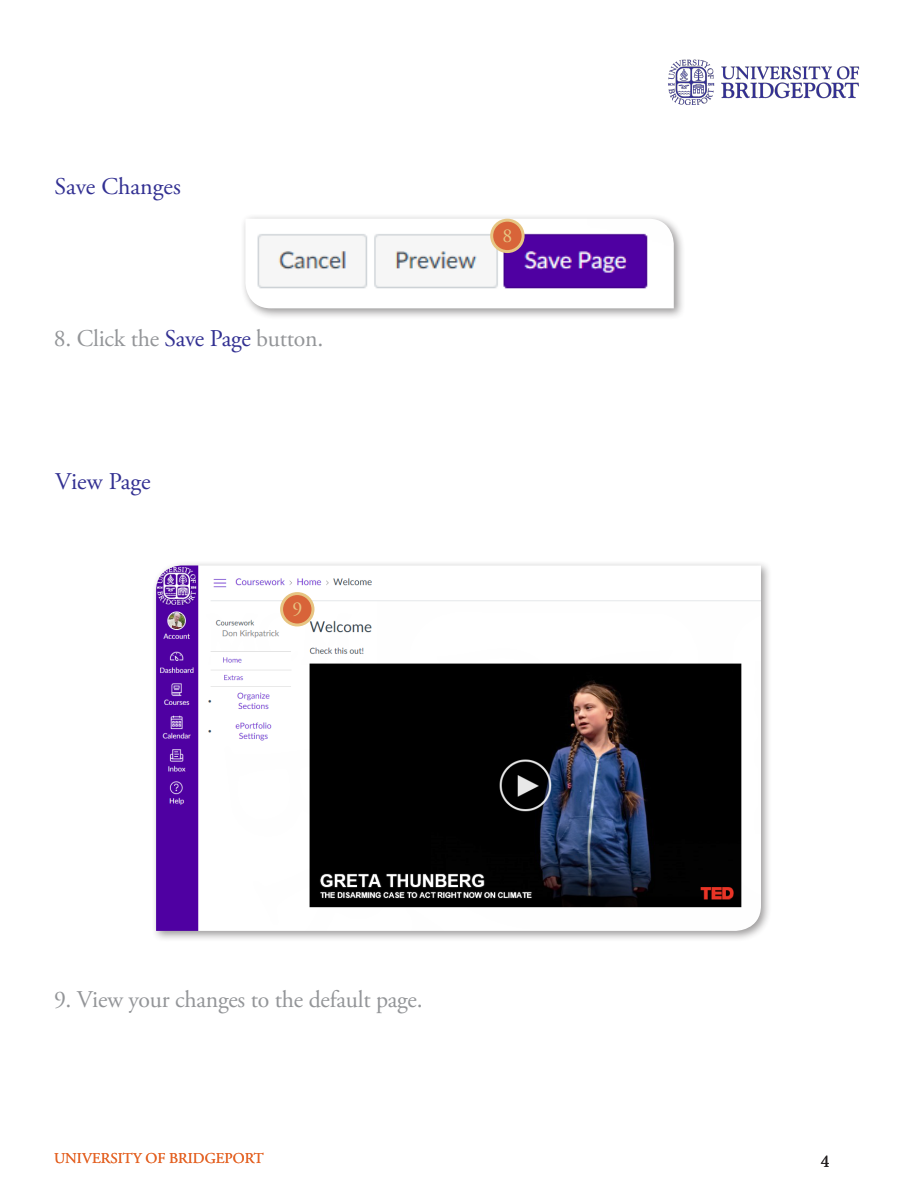
<style>
.page{position:relative;width:918px;height:1188px;background:#fff}
.page>*{position:absolute;margin:0;border:0;box-sizing:border-box;transform-origin:0 0}
.t1{font:24px "Adobe Garamond Pro";letter-spacing:-.01em;color:#939598}
.t2{font:24px "Adobe Garamond Pro";color:#323092}
.t3{font:19.8px "Adobe Garamond Pro";color:#e7c582}
.t4{font:18px "Minion Pro";color:#231f20}
.t5{font:15px "Adobe Garamond Pro";color:#e46325}
.s1{color:#323092}
</style>
<div class="page">
<img style="left:668px;top:59px;width:192px;height:46px">
<div style="left:151px;top:560px;width:622px;height:382px;background:#231f20;opacity:.45"></div>
<img style="left:156px;top:566px;width:605px;height:365px">
<div style="left:282px;top:594px;width:31px;height:31px;background:#d86439;border-radius:50%"></div>
<div style="left:280px;top:592px;width:34px;height:34px;border:3px solid #e7c582;border-radius:50%"></div>
<div style="left:240px;top:214px;width:445px;height:106px;background:#231f20;opacity:.45"></div>
<img style="left:245px;top:219px;width:429px;height:89px">
<div style="left:492px;top:220px;width:31px;height:32px;background:#d86439;border-radius:50%"></div>
<div style="left:490px;top:219px;width:35px;height:34px;border:3px solid #e7c582;border-radius:50%"></div>
<p class="t2" style="left:55px;top:172px;width:128px">Save Changes</p>
<p class="t1" style="left:54px;top:324px;width:271px">8. Click the <span class="s1">Save Page</span> button.</p>
<p class="t2" style="left:55px;top:467px;width:97px">View Page</p>
<p class="t3" style="left:292px;top:597px;width:11px">9</p>
<p class="t3" style="left:502px;top:224px;width:11px">8</p>
<p class="t1" style="left:54px;top:985px;width:370px">9. View your changes to the default page.</p>
<p class="t5" style="left:54px;top:1150px;width:211px">UNIVERSITY OF BRIDGEPORT</p>
<p class="t4" style="left:821px;top:1149px;width:10px">4</p>
</div>
